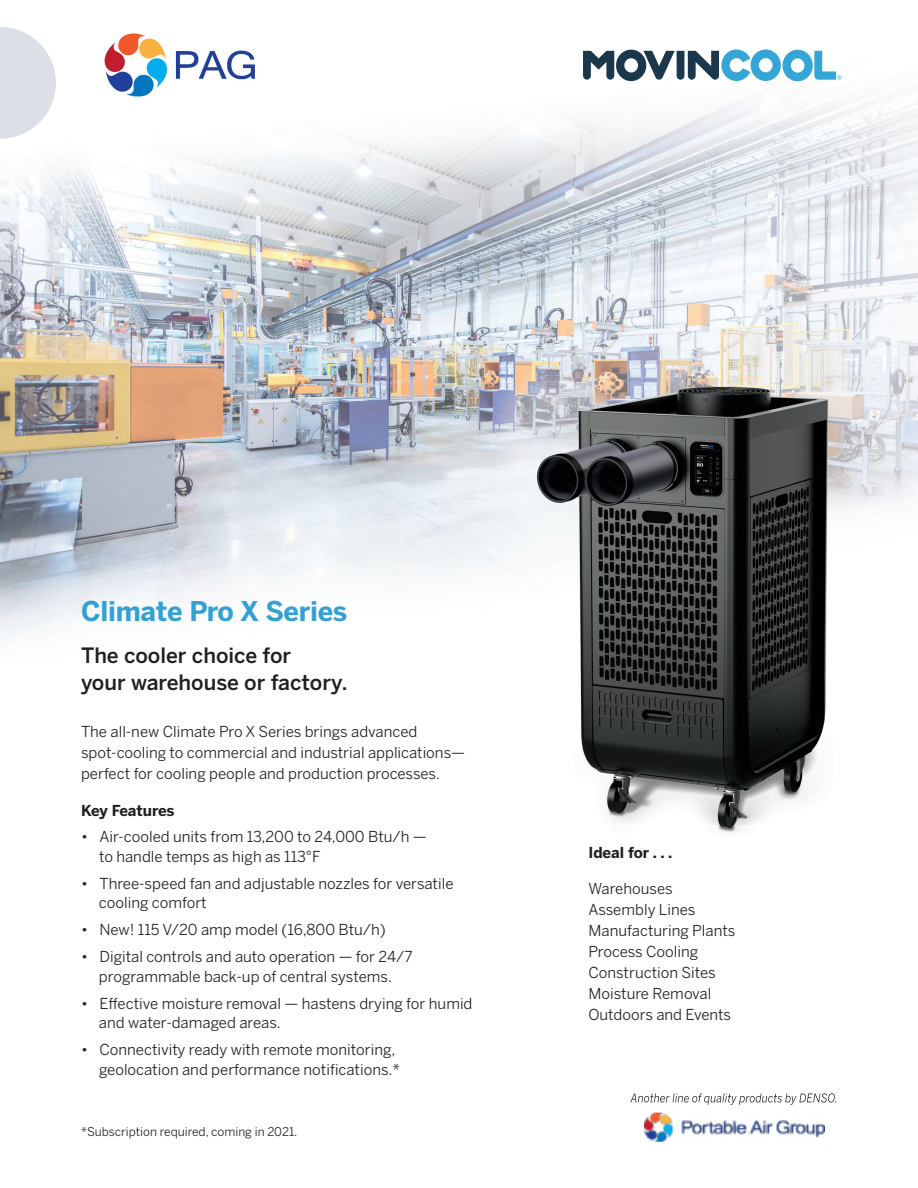
<style>
.page{position:relative;width:918px;height:1188px;background:#fff}
.page>*{position:absolute;margin:0;border:0;box-sizing:border-box;transform-origin:0 0}
.head{font:700 27px "Benton Sans";letter-spacing:-.01em;color:#34a0d3}
.subhead{font:500 21px/27px "Benton Sans";color:#231f20}
.body{font:15px/19.5px "Benton Sans";color:#231f20}
._2nd_subhead{font:700 15px "Benton Sans";letter-spacing:-.01em;color:#231f20}
.disclaimer_right{font:12px "Benton Sans";color:#231f20}
</style>
<div class="page">
<img style="left:0;top:76px;width:918px;height:1026px">
<svg style="left:583px;top:49px;width:258px;height:32px"></svg>
<svg style="left:0;top:27px;width:56px;height:112px"></svg>
<svg style="left:630px;top:1093px;width:206px;height:12px"></svg>
<img style="left:103px;top:33px;width:157px;height:68px">
<img style="left:645px;top:1112px;width:180px;height:31px">
<p class="head" style="left:81px;top:594px;width:268px">Climate Pro X Series</p>
<p class="subhead" style="left:81px;top:642px;width:268px">The cooler choice for<br>your warehouse or factory.</p>
<p class="body" style="left:81px;top:721px;width:386px;line-height:21px">The all-new Climate Pro X Series brings advanced spot-cooling to commercial and industrial applications— perfect for cooling people and production processes.</p>
<p class="_2nd_subhead" style="left:81px;top:801px;width:95px">Key Features</p>
<p class="body" style="left:99px;top:827px;width:329px;text-indent:-18px">• Air-cooled units from 13,200 to 24,000 Btu/h — to handle temps as high as 113°F</p>
<p class="body" style="left:99px;top:874px;width:356px;text-indent:-18px">• Three-speed fan and adjustable nozzles for versatile cooling comfort</p>
<p class="body" style="left:81px;top:920px;width:306px">• New! 115 V/20 amp model (16,800 Btu/h)</p>
<p class="body" style="left:81px;top:947px;width:333px;text-align:center">• Digital controls and auto operation — for 24/7 programmable back-up of central systems.</p>
<p class="body" style="left:99px;top:994px;width:375px;text-indent:-18px">• Effective moisture removal — hastens drying for humid and water-damaged areas.</p>
<p class="body" style="left:99px;top:1040px;width:303px;text-indent:-18px">• Connectivity ready with remote monitoring, geolocation and performance notifications.*</p>
<p class="disclaimer_right" style="left:81px;top:1124px;width:218px">*Subscription required, coming in 2021.</p>
<p class="_2nd_subhead" style="left:588px;top:843px;width:86px">Ideal for . . .</p>
<p class="body" style="left:588px;top:879px;width:86px">Warehouses</p>
<p class="body" style="left:588px;top:900px;width:108px">Assembly Lines</p>
<p class="body" style="left:588px;top:921px;width:148px">Manufacturing Plants</p>
<p class="body" style="left:588px;top:942px;width:111px">Process Cooling</p>
<p class="body" style="left:588px;top:963px;width:129px">Construction Sites</p>
<p class="body" style="left:588px;top:984px;width:124px">Moisture Removal</p>
<p class="body" style="left:588px;top:1005px;width:144px">Outdoors and Events</p>
</div>
